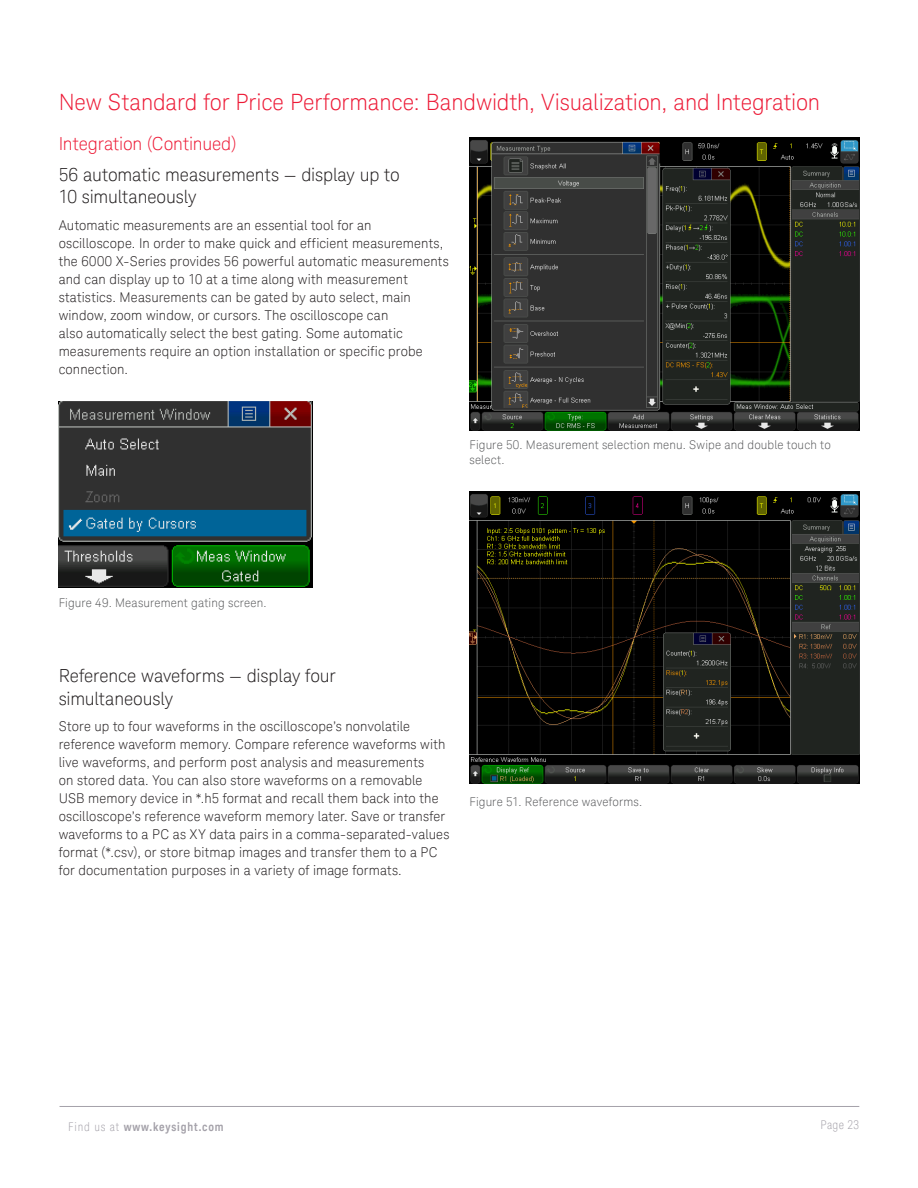
<style>
.page{position:relative;width:918px;height:1188px;background:#fff}
.page>*{position:absolute;margin:0;border:0;box-sizing:border-box;transform-origin:0 0}
.K_Heading_1{font:300 22.5px "Keysight Sans";letter-spacing:-.005em;color:#ed1a36}
.K_Heading_3{font:300 18px/22.5px "Keysight Sans";letter-spacing:-.005em;color:#231f20}
.K_Heading_2{font:300 18px "Keysight Sans";letter-spacing:-.005em;color:#ed1a36}
.K_Body_Text{font:300 13.5px/18px "Keysight Sans";letter-spacing:.01em;color:#231f20}
.K_Diagrams_and_Figur{font:300 12px/15px "Keysight Sans";letter-spacing:.015em;color:#57585a}
.t1{font:700 12px "Keysight Sans Condensed";letter-spacing:.07em;color:#a4a1a9}
.t2{font:300 condensed 12px "Keysight Sans";letter-spacing:.03em;color:#a4a1a9}
.s1{font-family:"Keysight Sans";font-weight:300;font-stretch:condensed}
</style>
<div class="page">
<hr style="left:60px;top:1106px;width:799px;height:1px;background:#a4a1a9">
<img style="left:469px;top:491px;width:390px;height:293px">
<img style="left:59px;top:402px;width:254px;height:185px">
<img style="left:469px;top:138px;width:390px;height:292px">
<p class="K_Heading_1" style="left:59px;top:89px;width:763px">New Standard for Price Performance: Bandwidth, Visualization, and Integration</p>
<p class="K_Heading_2" style="left:59px;top:133px;width:179px">Integration (Continued)</p>
<p class="K_Heading_3" style="left:59px;top:163px;width:343px">56 automatic measurements — display up to<br>10 simultaneously</p>
<p class="K_Body_Text" style="left:59px;top:216px;width:392px">Automatic measurements are an essential tool for an oscilloscope. In order to make quick and efficient measurements, the 6000 X-Series provides 56 powerful automatic measurements and can display up to 10 at a time along with measurement statistics. Measurements can be gated by auto select, main window, zoom window, or cursors. The oscilloscope can<br>also automatically select the best gating. Some automatic measurements require an option installation or specific probe connection.</p>
<p class="K_Diagrams_and_Figur" style="left:469px;top:437px;width:363px">Figure 50. Measurement selection menu. Swipe and double touch to select.</p>
<p class="K_Diagrams_and_Figur" style="left:59px;top:596px;width:209px">Figure 49. Measurement gating screen.</p>
<p class="K_Heading_3" style="left:59px;top:665px;width:279px">Reference waveforms — display four simultaneously</p>
<p class="K_Body_Text" style="left:59px;top:718px;width:392px">Store up to four waveforms in the oscilloscope’s nonvolatile reference waveform memory. Compare reference waveforms with live waveforms, and perform post analysis and measurements<br>on stored data. You can also store waveforms on a removable USB memory device in *.h5 format and recall them back into the oscilloscope’s reference waveform memory later. Save or transfer waveforms to a PC as XY data pairs in a comma-separated-values format (*.csv), or store bitmap images and transfer them to a PC for documentation purposes in a variety of image formats.</p>
<p class="K_Diagrams_and_Figur" style="left:469px;top:795px;width:174px">Figure 51. Reference waveforms.</p>
<p class="t1" style="left:68px;top:1119px;width:157px"><span class="s1">Find us at</span> www.keysight.com</p>
<p class="t2" style="left:821px;top:1117px;width:40px">Page 23</p>
</div>
